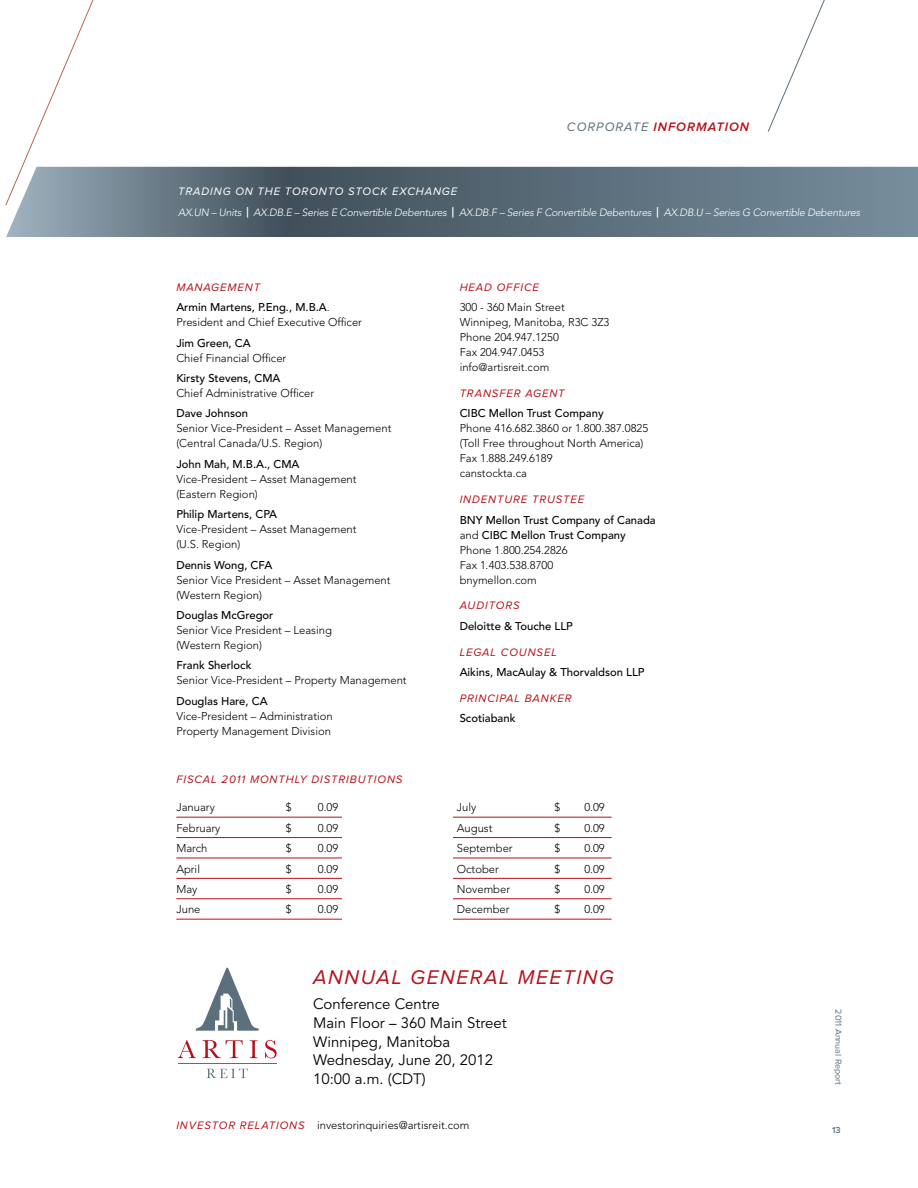
<style>
.page{position:relative;width:918px;height:1188px;background:#fff}
.page>*{position:absolute;margin:0;border:0;box-sizing:border-box;transform-origin:0 0}
.t1{font:italic 20.55px "Proxima Nova";letter-spacing:.08em;color:#b5121b}
.t2{font:15px/18.8px "Avenir LT Std";color:#000}
.t3{font:italic 600 12.75px "Proxima Nova";letter-spacing:.08em;color:#b5121b}
.t4{font:300 11.25px/15px "Avenir LT Std";color:#000}
.t5{font:500 11.25px "Avenir LT Std";color:#000}
.t6{font:italic 11.25px "Proxima Nova";letter-spacing:.08em;color:#b5121b}
.t7{font:italic 11.25px "Proxima Nova";letter-spacing:.08em;color:#fff}
.t8{font:italic 300 10.5px "Avenir LT Std";letter-spacing:-.02em;color:#fff}
.t9{font:9px "Proxima Nova";color:#5c6f7c}
.t10{font:600 9px "Proxima Nova";color:#5c6f7c}
.s1{font-weight:400;color:#5c6f7c}
.s2{font-weight:800;font-style:normal}
.s3{font-weight:500}
.s4{font-family:"Proxima Nova";font-weight:400;font-style:italic;color:#b5121b}
</style>
<div class="page">
<svg style="left:196px;top:968px;width:63px;height:63px"></svg>
<svg style="left:178px;top:1040px;width:18px;height:18px"></svg>
<svg style="left:203px;top:1040px;width:40px;height:18px"></svg>
<svg style="left:250px;top:1040px;width:8px;height:18px"></svg>
<svg style="left:265px;top:1040px;width:12px;height:18px"></svg>
<svg style="left:207px;top:1069px;width:41px;height:9px"></svg>
<hr style="left:178px;top:1064px;width:98px;height:1px;background:#5c6f7c">
<hr style="left:176px;top:817px;width:436px;height:1px;background:#b5121b">
<hr style="left:176px;top:837px;width:436px;height:1px;background:#b5121b">
<hr style="left:176px;top:858px;width:436px;height:1px;background:#b5121b">
<hr style="left:176px;top:878px;width:436px;height:1px;background:#b5121b">
<hr style="left:176px;top:898px;width:436px;height:1px;background:#b5121b">
<hr style="left:176px;top:919px;width:436px;height:1px;background:#b5121b">
<div style="left:342px;top:809px;width:111px;height:121px;background:#fff"></div>
<svg style="left:767px;top:0;width:58px;height:132px"></svg>
<svg style="left:5px;top:0;width:540px;height:206px"></svg>
<svg style="left:6px;top:167px;width:912px;height:70px;background:#637582"></svg>
<p class="t3" style="left:567px;top:121px;width:184px"><span class="s1">CORPORATE</span> INFORMATION</p>
<p class="t7" style="left:178px;top:186px;width:88px">TRADING ON THE</p>
<p class="t7" style="left:285px;top:186px;width:10px">TORONTO</p>
<p class="t7" style="left:348px;top:186px;width:9px">STOCK</p>
<p class="t7" style="left:392px;top:186px;width:10px">EXCHANGE</p>
<p class="t8" style="left:178px;top:207px;width:684px">AX.UN – Units <span class="s2">|</span> AX.DB.E – Series E Convertible Debentures <span class="s2">|</span> AX.DB.F – Series F Convertible Debentures <span class="s2">|</span> AX.DB.U – Series G Convertible Debentures</p>
<p class="t6" style="left:176px;top:282px;width:85px">MANAGEMENT</p>
<p class="t4" style="left:176px;top:300px;width:187px"><span class="s3">Armin Martens, P.Eng., M.B.A</span>.<br>President and Chief Executive Officer</p>
<p class="t5" style="left:176px;top:336px;width:76px">Jim Green, CA</p>
<p class="t4" style="left:176px;top:350px;width:112px">Chief Financial Officer</p>
<p class="t5" style="left:176px;top:372px;width:106px">Kirsty Stevens, CMA</p>
<p class="t4" style="left:176px;top:386px;width:139px">Chief Administrative Officer</p>
<p class="t5" style="left:176px;top:407px;width:73px">Dave Johnson</p>
<p class="t4" style="left:176px;top:421px;width:217px">Senior Vice-President – Asset Management (Central Canada/U.S. Region)</p>
<p class="t5" style="left:176px;top:457px;width:125px">John Mah, M.B.A., CMA</p>
<p class="t4" style="left:176px;top:472px;width:182px">Vice-President – Asset Management (Eastern Region)</p>
<p class="t5" style="left:176px;top:508px;width:102px">Philip Martens, CPA</p>
<p class="t4" style="left:176px;top:522px;width:182px">Vice-President – Asset Management (U.S. Region)</p>
<p class="t5" style="left:176px;top:558px;width:97px">Dennis Wong, CFA</p>
<p class="t4" style="left:176px;top:572px;width:216px">Senior Vice President – Asset Management (Western Region)</p>
<p class="t5" style="left:176px;top:609px;width:99px">Douglas McGregor</p>
<p class="t4" style="left:176px;top:623px;width:157px">Senior Vice President – Leasing (Western Region)</p>
<p class="t5" style="left:176px;top:659px;width:77px">Frank Sherlock</p>
<p class="t4" style="left:176px;top:673px;width:232px">Senior Vice-President – Property Management</p>
<p class="t5" style="left:176px;top:694px;width:93px">Douglas Hare, CA</p>
<p class="t4" style="left:176px;top:708px;width:158px">Vice-President – Administration<br>Property Management Division</p>
<p class="t6" style="left:460px;top:282px;width:81px">HEAD OFFICE</p>
<p class="t4" style="left:460px;top:300px;width:151px">300 - 360 Main Street<br>Winnipeg, Manitoba, R3C 3Z3<br>Phone 204.947.1250<br>Fax 204.947.0453 info@artisreit.com</p>
<p class="t6" style="left:460px;top:388px;width:106px">TRANSFER AGENT</p>
<p class="t5" style="left:460px;top:407px;width:145px">CIBC Mellon Trust Company</p>
<p class="t4" style="left:460px;top:421px;width:190px">Phone 416.682.3860 or 1.800.387.0825 (Toll Free throughout North America)<br>Fax 1.888.249.6189<br>canstockta.ca</p>
<p class="t6" style="left:460px;top:494px;width:126px">INDENTURE TRUSTEE</p>
<p class="t4" style="left:460px;top:512px;width:198px"><span class="s3">BNY Mellon Trust Company of Canada </span>and <span class="s3">CIBC Mellon Trust Company<br></span>Phone 1.800.254.2826<br>Fax 1.403.538.8700<br>bnymellon.com</p>
<p class="t6" style="left:460px;top:600px;width:62px">AUDITORS</p>
<p class="t5" style="left:460px;top:619px;width:115px">Deloitte &amp; Touche LLP</p>
<p class="t6" style="left:460px;top:647px;width:99px">LEGAL COUNSEL</p>
<p class="t5" style="left:460px;top:666px;width:186px">Aikins, MacAulay &amp; Thorvaldson LLP</p>
<p class="t6" style="left:460px;top:693px;width:113px">PRINCIPAL BANKER</p>
<p class="t5" style="left:460px;top:712px;width:57px">Scotiabank</p>
<p class="t6" style="left:176px;top:774px;width:228px">FISCAL 2011 MONTHLY DISTRIBUTIONS</p>
<p class="t4" style="left:176px;top:800px;width:40px">January</p>
<p class="t4" style="left:286px;top:800px;width:7px">$</p>
<p class="t4" style="left:318px;top:800px;width:22px">0.09</p>
<p class="t4" style="left:457px;top:800px;width:21px">July</p>
<p class="t4" style="left:554px;top:800px;width:7px">$</p>
<p class="t4" style="left:584px;top:800px;width:22px">0.09</p>
<p class="t4" style="left:176px;top:820px;width:46px">February</p>
<p class="t4" style="left:286px;top:820px;width:7px">$</p>
<p class="t4" style="left:318px;top:820px;width:22px">0.09</p>
<p class="t4" style="left:457px;top:820px;width:37px">August</p>
<p class="t4" style="left:554px;top:820px;width:7px">$</p>
<p class="t4" style="left:584px;top:820px;width:22px">0.09</p>
<p class="t4" style="left:176px;top:841px;width:33px">March</p>
<p class="t4" style="left:286px;top:841px;width:7px">$</p>
<p class="t4" style="left:318px;top:841px;width:22px">0.09</p>
<p class="t4" style="left:457px;top:841px;width:57px">September</p>
<p class="t4" style="left:554px;top:841px;width:7px">$</p>
<p class="t4" style="left:584px;top:841px;width:22px">0.09</p>
<p class="t4" style="left:176px;top:861px;width:25px">April</p>
<p class="t4" style="left:286px;top:861px;width:7px">$</p>
<p class="t4" style="left:318px;top:861px;width:22px">0.09</p>
<p class="t4" style="left:457px;top:861px;width:44px">October</p>
<p class="t4" style="left:554px;top:861px;width:7px">$</p>
<p class="t4" style="left:584px;top:861px;width:22px">0.09</p>
<p class="t4" style="left:176px;top:882px;width:23px">May</p>
<p class="t4" style="left:286px;top:882px;width:7px">$</p>
<p class="t4" style="left:318px;top:882px;width:22px">0.09</p>
<p class="t4" style="left:457px;top:882px;width:55px">November</p>
<p class="t4" style="left:554px;top:882px;width:7px">$</p>
<p class="t4" style="left:584px;top:882px;width:22px">0.09</p>
<p class="t4" style="left:176px;top:902px;width:26px">June</p>
<p class="t4" style="left:286px;top:902px;width:7px">$</p>
<p class="t4" style="left:318px;top:902px;width:22px">0.09</p>
<p class="t4" style="left:457px;top:902px;width:54px">December</p>
<p class="t4" style="left:554px;top:902px;width:7px">$</p>
<p class="t4" style="left:584px;top:902px;width:22px">0.09</p>
<h1 class="t1" style="left:313px;top:968px;width:302px">ANNUAL GENERAL MEETING</h1>
<h2 class="t2" style="left:313px;top:995px;width:195px">Conference Centre<br>Main Floor – 360 Main Street<br>Winnipeg, Manitoba<br>Wednesday, June 20, 2012<br>10:00 a.m. (CDT)</h2>
<p class="t4" style="left:176px;top:1118px;width:295px"><span class="s4">INVESTOR RELATIONS</span> investorinquiries@artisreit.com</p>
<p class="t9" style="left:842px;top:1009px;width:77px;rotate:90deg">2011 Annual Report</p>
<p class="t10" style="left:832px;top:1126px;width:10px">13</p>
</div>
